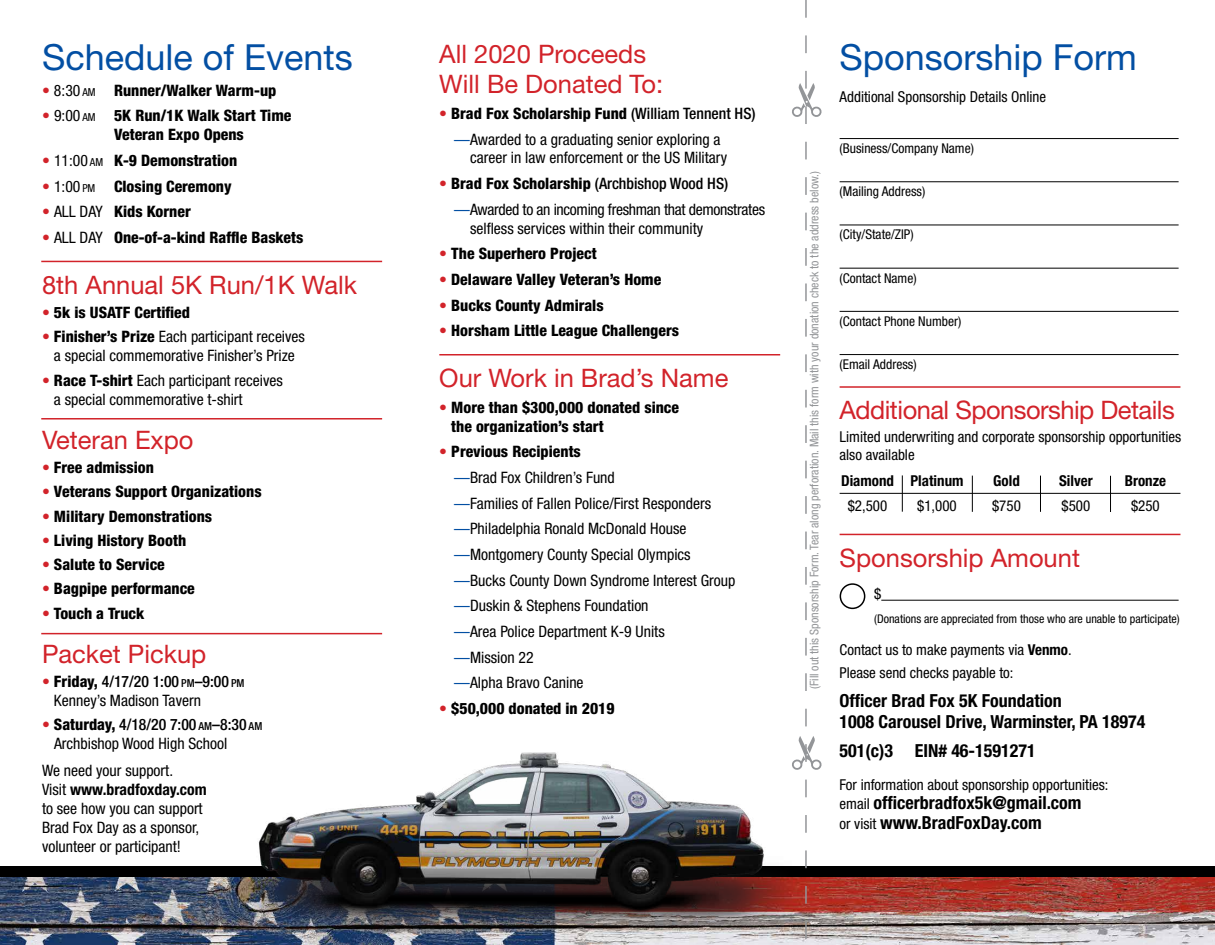
<style>
.page{position:relative;width:1215px;height:945px;background:#fff}
.page>*{position:absolute;margin:0;border:0;box-sizing:border-box;transform-origin:0 0}
.t1{font:36px "Helvetica Neue LT Std";color:#034fa3}
.t2{font:25.5px/30.6px "Helvetica Neue LT Std";color:#d2232a}
.t3{font:25.5px "Helvetica Neue LT Std";letter-spacing:-.02em;color:#d2232a}
.t4{font:700 condensed 18px/21.6px "Helvetica Neue LT Std";color:#000}
.t5{font:condensed 15.75px/25.7px "Helvetica Neue LT Std";color:#000}
.t6{font:800 condensed 15.75px/18.9px "Helvetica Neue LT Std";color:#000}
.t7{font:condensed 15.75px/25.7px "Helvetica Neue LT Std";letter-spacing:-.02em;color:#000}
.t8{font:condensed 15px/23.4px "Helvetica Neue LT Std";color:#000}
.t9{font:700 condensed 15px "Helvetica Neue LT Std";color:#000}
.t10{font:condensed 13.5px "Helvetica Neue LT Std";color:#000}
.t11{font:condensed 12px "Helvetica Neue LT Std";color:#939598}
.t12{font:condensed 12px "Helvetica Neue LT Std";color:#000}
.s1{color:#d2232a}
.s2{font-weight:400}
.s3{font-weight:400;font-size:10.95px}
.s4{font-weight:800;color:#d2232a}
.s5{font-weight:800}
.s6{font-weight:500}
.s7{font-weight:500;font-size:10.95px}
.s8{font-weight:700}
.s9{color:#034fa3}
.s10{font-weight:400;font-size:15px}
</style>
<div class="page">
<img style="left:0;top:877px;width:1215px;height:68px">
<hr style="left:840px;top:138px;width:339px;height:1px;background:#000">
<hr style="left:840px;top:181px;width:339px;height:1px;background:#000">
<hr style="left:840px;top:225px;width:339px;height:1px;background:#000">
<hr style="left:840px;top:268px;width:339px;height:1px;background:#000">
<hr style="left:840px;top:311px;width:339px;height:1px;background:#000">
<hr style="left:840px;top:354px;width:339px;height:1px;background:#000">
<hr style="left:881px;top:600px;width:298px;height:1px;background:#000">
<div style="left:0;top:866px;width:1215px;height:11px;background:#000"></div>
<hr style="left:41px;top:261px;width:341px;height:1px;background:#d2232a">
<hr style="left:41px;top:418px;width:341px;height:2px;background:#d2232a">
<hr style="left:41px;top:633px;width:341px;height:1px;background:#d2232a">
<div style="left:840px;top:583px;width:25px;height:26px;border:2px solid #000;border-radius:50%"></div>
<img style="left:226px;top:752px;width:565px;height:180px">
<hr style="left:439px;top:354px;width:341px;height:2px;background:#d2232a">
<hr style="left:840px;top:386px;width:340px;height:2px;background:#d2232a">
<hr style="left:840px;top:534px;width:340px;height:1px;background:#d2232a">
<svg style="left:791px;top:0;width:31px;height:939px"></svg>
<hr style="left:840px;top:493px;width:340px;height:1px;background:#000">
<hr style="left:902px;top:475px;width:1px;height:37px;background:#000">
<hr style="left:1040px;top:476px;width:1px;height:36px;background:#000">
<hr style="left:972px;top:476px;width:1px;height:36px;background:#000">
<hr style="left:1110px;top:476px;width:1px;height:36px;background:#000">
<h1 class="t1" style="left:42px;top:36px;width:312px">Schedule of Events</h1>
<p class="t6" style="left:42px;top:80px;width:236px"><span class="s1">•</span> <span class="s2">8:30</span> <span class="s3">AM</span> Runner/Walker Warm-up</p>
<p class="t6" style="left:114px;top:106px;width:179px;text-indent:-72px"><span class="s1">•</span> <span class="s2">9:00</span> <span class="s3">AM</span> 5K Run/1K Walk Start Time<br>Veteran Expo Opens</p>
<p class="t6" style="left:42px;top:151px;width:197px"><span class="s1">•</span> <span class="s2">11:00</span> <span class="s3">AM</span> K-9 Demonstration</p>
<p class="t6" style="left:42px;top:176px;width:191px"><span class="s1">•</span> <span class="s2">1:00</span> <span class="s3">PM</span> Closing Ceremony</p>
<p class="t6" style="left:42px;top:202px;width:150px"><span class="s1">•</span> <span class="s2">ALL DAY</span> Kids Korner</p>
<p class="t6" style="left:42px;top:228px;width:263px"><span class="s1">•</span> <span class="s2">ALL DAY</span> One-of-a-kind Raffle Baskets</p>
<h2 class="t2" style="left:42px;top:269px;width:317px">8th Annual 5K Run/1K Walk</h2>
<p class="t6" style="left:42px;top:303px;width:149px"><span class="s1">•</span> 5k is USATF Certified</p>
<p class="t5" style="left:42px;top:327px;width:264px;line-height:18.9px;text-align:center"><span class="s4">•</span> <span class="s5">Finisher’s Prize</span> Each participant receives a special commemorative Finisher’s Prize</p>
<p class="t5" style="left:54px;top:370px;width:230px;line-height:18.9px;text-indent:-12px"><span class="s4">•</span> <span class="s5">Race T-shirt</span> Each participant receives a special commemorative t-shirt</p>
<h2 class="t2" style="left:42px;top:424px;width:153px">Veteran Expo</h2>
<p class="t6" style="left:42px;top:458px;width:113px"><span class="s1">•</span> Free admission</p>
<p class="t6" style="left:42px;top:482px;width:221px"><span class="s1">•</span> Veterans Support Organizations</p>
<p class="t6" style="left:42px;top:506px;width:172px"><span class="s1">•</span> Military Demonstrations</p>
<p class="t6" style="left:42px;top:531px;width:146px"><span class="s1">•</span> Living History Booth</p>
<p class="t6" style="left:42px;top:555px;width:124px"><span class="s1">•</span> Salute to Service</p>
<p class="t6" style="left:42px;top:579px;width:154px"><span class="s1">•</span> Bagpipe performance</p>
<p class="t6" style="left:42px;top:603px;width:104px"><span class="s1">•</span> Touch a Truck</p>
<h2 class="t2" style="left:42px;top:638px;width:166px">Packet Pickup</h2>
<p class="t5" style="left:54px;top:672px;width:192px;line-height:18.9px;text-indent:-12px"><span class="s4">•</span> <span class="s5">Friday,</span> <span class="s6">4/17/20 1:00</span> <span class="s7">PM</span><span class="s6">–9:00</span> <span class="s7">PM<br></span>Kenney’s Madison Tavern</p>
<p class="t5" style="left:54px;top:715px;width:210px;line-height:18.9px;text-indent:-12px"><span class="s4">•</span> <span class="s5">Saturday,</span> <span class="s6">4/18/20 7:00</span> <span class="s7">AM</span><span class="s6">–8:30</span> <span class="s7">AM<br></span>Archbishop Wood High School</p>
<p class="t5" style="left:42px;top:761px;width:166px;line-height:18.9px">We need your support.<br>Visit <span class="s8">www.bradfoxday.com </span>to see how you can support<br>Brad Fox Day as a sponsor, volunteer or participant!</p>
<h2 class="t2" style="left:439px;top:38px;width:225px">All 2020 Proceeds<br>Will Be Donated To:</h2>
<p class="t5" style="left:454px;top:100px;width:303px;text-indent:-15px"><span class="s4">•</span> <span class="s5">Brad Fox Scholarship Fund</span> <span class="s6">(William Tennent HS) </span><span class="s9">—</span>Awarded to a graduating senior exploring a</p>
<p class="t5" style="left:470px;top:145px;width:259px">career in law enforcement or the US Military</p>
<p class="t7" style="left:454px;top:171px;width:312px;text-indent:-15px"><span class="s4">•</span> <span class="s5">Brad Fox Scholarship</span> <span class="s6">(Archbishop Wood HS) </span><span class="s9">—</span>Awarded to an incoming freshman that demonstrates</p>
<p class="t5" style="left:470px;top:215px;width:235px">selfless services within their community</p>
<p class="t6" style="left:439px;top:244px;width:159px"><span class="s1">•</span> The Superhero Project</p>
<p class="t6" style="left:439px;top:270px;width:224px"><span class="s1">•</span> Delaware Valley Veteran’s Home</p>
<p class="t6" style="left:439px;top:295px;width:166px"><span class="s1">•</span> Bucks County Admirals</p>
<p class="t6" style="left:439px;top:321px;width:241px"><span class="s1">•</span> Horsham Little League Challengers</p>
<h2 class="t2" style="left:439px;top:362px;width:291px">Our Work in Brad’s Name</h2>
<p class="t6" style="left:451px;top:397px;width:229px;text-indent:-12px"><span class="s1">•</span> More than $300,000 donated since the organization’s start</p>
<p class="t5" style="left:454px;top:439px;width:283px;text-indent:-15px"><span class="s4">•</span> <span class="s5">Previous Recipients<br></span><span class="s9">—</span>Brad Fox Children’s Fund<br><span class="s9">—</span>Families of Fallen Police/First Responders <span class="s9">—</span>Philadelphia Ronald McDonald House <span class="s9">—</span>Montgomery County Special Olympics <span class="s9">—</span>Bucks County Down Syndrome Interest Group <span class="s9">—</span>Duskin &amp; Stephens Foundation<br><span class="s9">—</span>Area Police Department K-9 Units<br><span class="s9">—</span>Mission 22<br><span class="s9">—</span>Alpha Bravo Canine</p>
<p class="t6" style="left:439px;top:699px;width:177px"><span class="s1">•</span> $50,000 donated in 2019</p>
<p class="t11" style="left:807px;top:689px;width:519px;rotate:-90deg">(Fill out this Sponsorship Form. Tear along perforation. Mail this form with your donation check to the address below.)</p>
<h1 class="t1" style="left:840px;top:36px;width:299px">Sponsorship Form</h1>
<p class="t8" style="left:840px;top:85px;width:208px">Additional Sponsorship Details Online</p>
<p class="t10" style="left:840px;top:140px;width:136px">(Business/Company Name)</p>
<p class="t10" style="left:840px;top:184px;width:87px">(Mailing Address)</p>
<p class="t10" style="left:840px;top:227px;width:76px">(City/State/ZIP)</p>
<p class="t10" style="left:840px;top:270px;width:78px">(Contact Name)</p>
<p class="t10" style="left:840px;top:313px;width:123px">(Contact Phone Number)</p>
<p class="t10" style="left:840px;top:356px;width:78px">(Email Address)</p>
<h2 class="t3" style="left:840px;top:394px;width:337px">Additional Sponsorship Details</h2>
<p class="t8" style="left:840px;top:428px;width:343px;line-height:18px">Limited underwriting and corporate sponsorship opportunities also available</p>
<p class="t9" style="left:841px;top:472px;width:54px">Diamond</p>
<p class="t8" style="left:848px;top:494px;width:41px">$2,500</p>
<p class="t9" style="left:993px;top:472px;width:28px">Gold</p>
<p class="t8" style="left:992px;top:494px;width:30px">$750</p>
<p class="t9" style="left:1059px;top:472px;width:35px">Silver</p>
<p class="t8" style="left:1062px;top:494px;width:30px">$500</p>
<p class="t9" style="left:911px;top:472px;width:55px">Platinum</p>
<p class="t8" style="left:917px;top:494px;width:41px">$1,000</p>
<p class="t9" style="left:1125px;top:472px;width:43px">Bronze</p>
<p class="t8" style="left:1131px;top:494px;width:30px">$250</p>
<h2 class="t2" style="left:840px;top:542px;width:242px">Sponsorship Amount</h2>
<p class="t8" style="left:874px;top:582px;width:9px">$</p>
<p class="t12" style="left:874px;top:612px;width:307px">(Donations are appreciated from those who are unable to participate)</p>
<p class="t8" style="left:840px;top:638px;width:234px">Contact us to make payments via <span class="s8">Venmo</span>.<br>Please send checks payable to:</p>
<p class="t4" style="left:840px;top:689px;width:307px">Officer Brad Fox 5K Foundation<br>1008 Carousel Drive, Warminster, PA 18974</p>
<p class="t4" style="left:840px;top:739px;width:198px">501(c)3 EIN# 46-1591271</p>
<p class="t8" style="left:840px;top:773px;width:270px">For information about sponsorship opportunities:</p>
<p class="t4" style="left:840px;top:793px;width:244px;line-height:19.5px"><span class="s10">email</span> officerbradfox5k@gmail.com <span class="s10">or visit</span> www.BradFoxDay.com</p>
</div>
